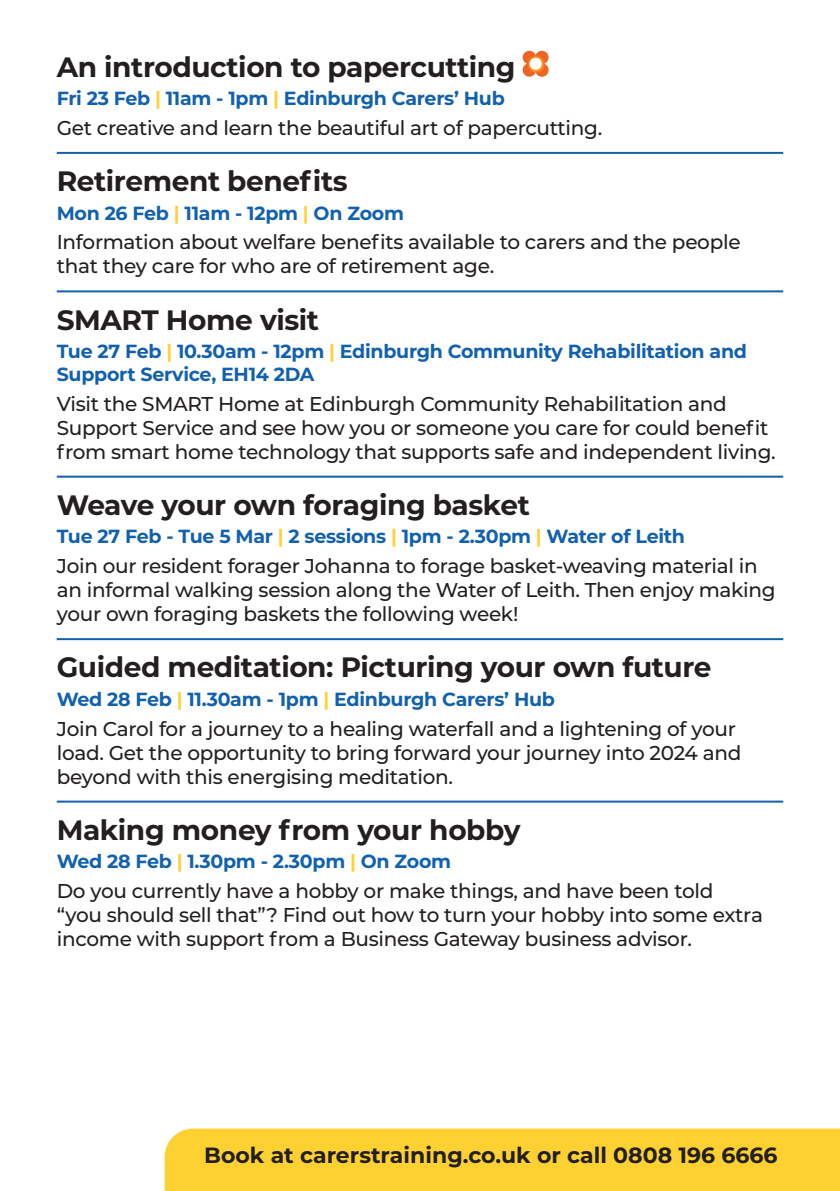
<style>
.page{position:relative;width:840px;height:1191px;background:#fff}
.page>*{position:absolute;margin:0;border:0;box-sizing:border-box;transform-origin:0 0}
.t1{font:700 28px "Montserrat";letter-spacing:-.015em;color:#231f20}
.t2{font:700 22px "Montserrat";color:#231f20}
.t3{font:500 20px/24px "Montserrat";letter-spacing:-.015em;color:#231f20}
.t4{font:700 19px/22.8px "Montserrat";letter-spacing:-.015em;color:#1261af}
.s1{color:#fed132}
</style>
<div class="page">
<hr style="left:57px;top:152px;width:725px;height:2px;background:#1261af">
<hr style="left:57px;top:290px;width:725px;height:2px;background:#1261af">
<hr style="left:57px;top:475px;width:725px;height:2px;background:#1261af">
<hr style="left:57px;top:638px;width:725px;height:2px;background:#1261af">
<hr style="left:57px;top:800px;width:725px;height:2px;background:#1261af">
<svg style="left:522px;top:51px;width:26px;height:26px"></svg>
<div style="left:164px;top:1128px;width:675px;height:63px;background:#fed132"></div>
<p class="t1" style="left:57px;top:47px;width:460px">An introduction to papercutting</p>
<p class="t4" style="left:57px;top:86px;width:449px">Fri 23 Feb <span class="s1">|</span> 11am - 1pm <span class="s1">|</span> Edinburgh Carers’ Hub</p>
<p class="t3" style="left:57px;top:115px;width:546px">Get creative and learn the beautiful art of papercutting.</p>
<p class="t1" style="left:57px;top:161px;width:292px">Retirement benefits</p>
<p class="t4" style="left:57px;top:201px;width:348px">Mon 26 Feb <span class="s1">|</span> 11am - 12pm <span class="s1">|</span> On Zoom</p>
<p class="t3" style="left:57px;top:229px;width:685px">Information about welfare benefits available to carers and the people that they care for who are of retirement age.</p>
<p class="t1" style="left:57px;top:299px;width:264px">SMART Home visit</p>
<p class="t4" style="left:57px;top:339px;width:691px">Tue 27 Feb <span class="s1">|</span> 10.30am - 12pm <span class="s1">|</span> Edinburgh Community Rehabilitation and<br>Support Service, EH14 2DA</p>
<p class="t3" style="left:57px;top:391px;width:720px">Visit the SMART Home at Edinburgh Community Rehabilitation and<br>Support Service and see how you or someone you care for could benefit from smart home technology that supports safe and independent living.</p>
<p class="t1" style="left:57px;top:485px;width:474px">Weave your own foraging basket</p>
<p class="t4" style="left:57px;top:524px;width:629px">Tue 27 Feb - Tue 5 Mar <span class="s1">|</span> 2 sessions <span class="s1">|</span> 1pm - 2.30pm <span class="s1">|</span> Water of Leith</p>
<p class="t3" style="left:57px;top:553px;width:720px">Join our resident forager Johanna to forage basket-weaving material in an informal walking session along the Water of Leith. Then enjoy making your own foraging baskets the following week!</p>
<p class="t1" style="left:57px;top:647px;width:656px">Guided meditation: Picturing your own future</p>
<p class="t4" style="left:57px;top:687px;width:499px">Wed 28 Feb <span class="s1">|</span> 11.30am - 1pm <span class="s1">|</span> Edinburgh Carers’ Hub</p>
<p class="t3" style="left:57px;top:715px;width:685px">Join Carol for a journey to a healing waterfall and a lightening of your load. Get the opportunity to bring forward your journey into 2024 and beyond with this energising meditation.</p>
<p class="t1" style="left:57px;top:809px;width:465px">Making money from your hobby</p>
<p class="t4" style="left:57px;top:849px;width:396px">Wed 28 Feb <span class="s1">|</span> 1.30pm - 2.30pm <span class="s1">|</span> On Zoom</p>
<p class="t3" style="left:57px;top:878px;width:707px">Do you currently have a hobby or make things, and have been told “you should sell that”? Find out how to turn your hobby into some extra income with support from a Business Gateway business advisor.</p>
<p class="t2" style="left:204px;top:1139px;width:574px">Book at carerstraining.co.uk or call 0808 196 6666</p>
</div>
